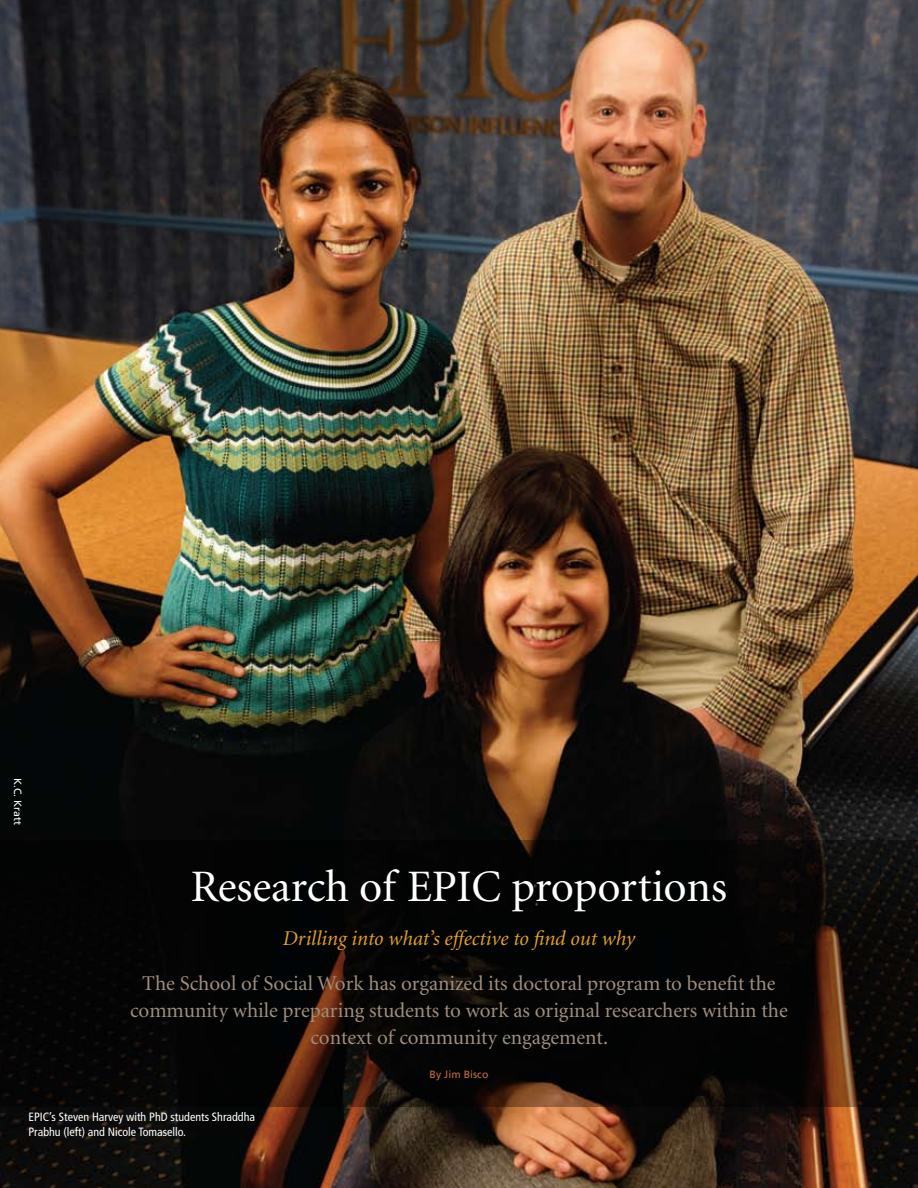
<style>
.page{position:relative;width:918px;height:1188px;background:#fff}
.page>*{position:absolute;margin:0;border:0;box-sizing:border-box;transform-origin:0 0}
.t1{font:45px "Minion";color:#fff}
.t2{font:21px/27px "Minion";color:#9f8e7f;text-align:center}
.t3{font:italic 21px "Minion";color:#e4a025}
.t4{font:condensed 12px/15px "Frutiger";color:#fff}
.t5{font:10.5px "Frutiger";letter-spacing:.005em;color:#c26e3e}
.t6{font:10.5px "Frutiger";color:#fff}
</style>
<div class="page">
<img style="left:0;top:0;width:918px;height:1188px">
<svg style="left:0;top:841px;width:918px;height:266px;background:#0a0705"></svg>
<p class="t6" style="left:24px;top:778px;width:49px;rotate:90deg">K.C. Kratt</p>
<h1 class="t1" style="left:191px;top:865px;width:538px">Research of EPIC proportions</h1>
<p class="t3" style="left:283px;top:928px;width:354px">Drilling into what’s effective to find out why</p>
<p class="t2" style="left:130px;top:970px;width:659px">The School of Social Work has organized its doctoral program to benefit the community while preparing students to work as original researchers within the context of community engagement.</p>
<p class="t5" style="left:430px;top:1068px;width:60px">By Jim Bisco</p>
<p class="t4" style="left:29px;top:1110px;width:228px">EPIC’s Steven Harvey with PhD students Shraddha<br>Prabhu (left) and Nicole Tomasello.</p>
</div>
